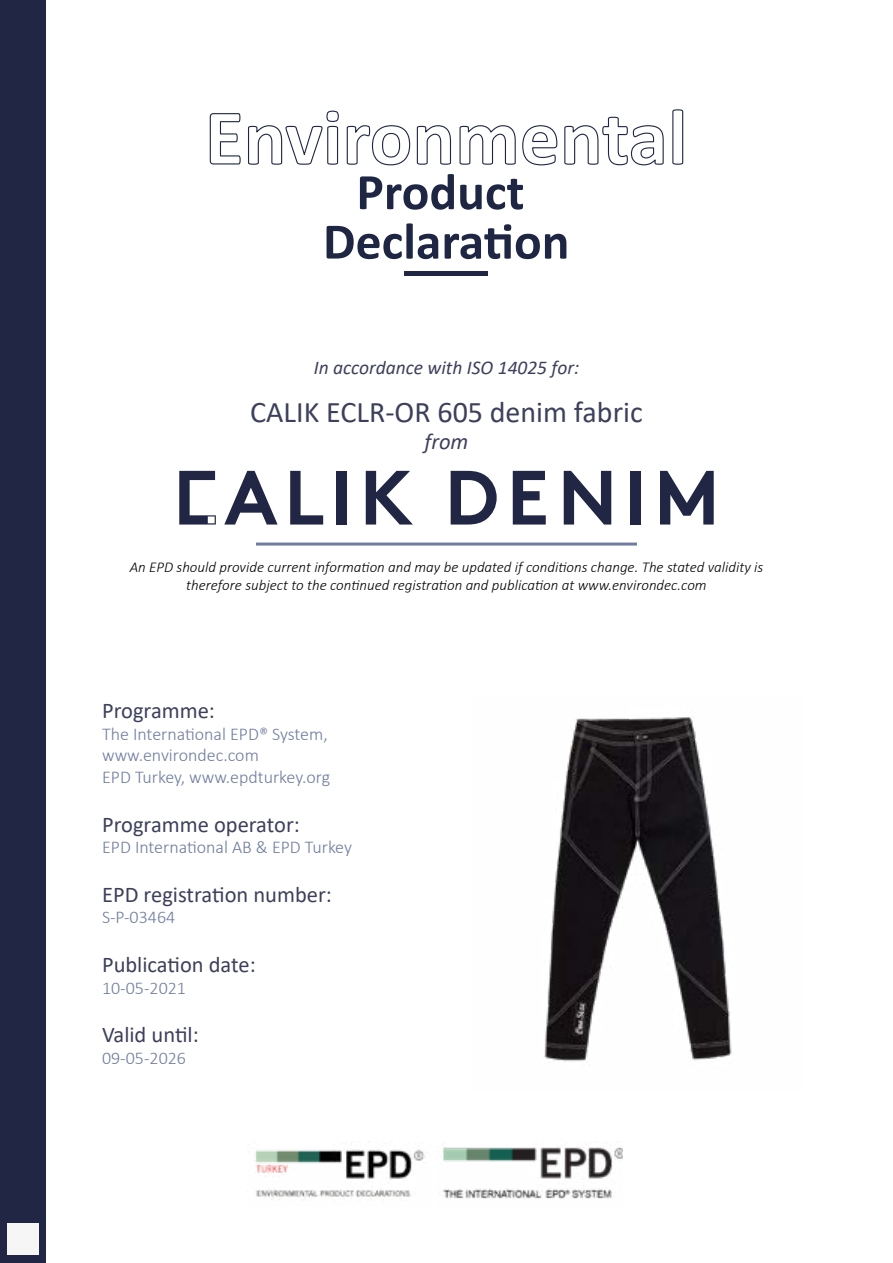
<style>
.page{position:relative;width:893px;height:1263px;background:#fff}
.page>*{position:absolute;margin:0;border:0;box-sizing:border-box;transform-origin:0 0}
.t1{font:30px "Calibri";color:#3d405b}
.t2{font:22.5px "Calibri";color:#3d405b}
.t3{font:italic 22.5px "Calibri";color:#3d405b}
.t4{font:italic 19.5px "Calibri";color:#3d405b}
.t5{font:300 18px/21.6px "Calibri";color:#6f7c9e}
.t6{font:italic 300 15px/18px "Calibri";color:#000;text-align:center}
</style>
<div class="page">
<svg style="left:360px;top:174px;width:94px;height:36px"></svg>
<svg style="left:460px;top:179px;width:63px;height:31px"></svg>
<svg style="left:327px;top:223px;width:111px;height:36px"></svg>
<svg style="left:445px;top:224px;width:121px;height:35px"></svg>
<svg style="left:209px;top:109px;width:475px;height:57px"></svg>
<div style="left:0;top:0;width:45px;height:1263px;background:#202644"></div>
<div style="left:7px;top:1223px;width:31px;height:32px;background:#f6f6f6"></div>
<hr style="left:256px;top:542px;width:381px;height:3px;background:#6f7c9e">
<div style="left:405px;top:271px;width:83px;height:5px;background:#202644"></div>
<svg style="left:224px;top:471px;width:54px;height:53px"></svg>
<svg style="left:290px;top:471px;width:33px;height:53px"></svg>
<div style="left:336px;top:471px;width:11px;height:53px;background:#202644"></div>
<svg style="left:366px;top:471px;width:47px;height:53px"></svg>
<svg style="left:451px;top:471px;width:46px;height:53px"></svg>
<svg style="left:513px;top:471px;width:33px;height:53px"></svg>
<svg style="left:564px;top:471px;width:47px;height:53px"></svg>
<div style="left:630px;top:471px;width:11px;height:53px;background:#202644"></div>
<svg style="left:660px;top:471px;width:54px;height:53px"></svg>
<svg style="left:179px;top:471px;width:37px;height:53px"></svg>
<img style="left:544px;top:717px;width:188px;height:349px">
<img style="left:255px;top:1141px;width:171px;height:60px">
<img style="left:442px;top:1147px;width:181px;height:52px">
<h3 class="t4" style="left:314px;top:354px;width:267px">In accordance with ISO 14025 for:</h3>
<h1 class="t1" style="left:250px;top:391px;width:394px">CALIK ECLR-OR 605 denim fabric</h1>
<h2 class="t3" style="left:424px;top:425px;width:45px">from</h2>
<p class="t6" style="left:130px;top:558px;width:635px">An EPD should provide current information and may be updated if conditions change. The stated validity is therefore subject to the continued registration and publication at www.environdec.com</p>
<h2 class="t2" style="left:102px;top:695px;width:114px">Programme:</h2>
<p class="t5" style="left:102px;top:723px;width:230px">The International EPD® System, www.environdec.com<br>EPD Turkey, www.epdturkey.org</p>
<h2 class="t2" style="left:102px;top:808px;width:199px">Programme operator:</h2>
<p class="t5" style="left:102px;top:836px;width:251px">EPD International AB &amp; EPD Turkey</p>
<h2 class="t2" style="left:102px;top:879px;width:231px">EPD registration number:</h2>
<p class="t5" style="left:102px;top:906px;width:75px">S-P-03464</p>
<h2 class="t2" style="left:102px;top:949px;width:155px">Publication date:</h2>
<p class="t5" style="left:102px;top:977px;width:86px">10-05-2021</p>
<h2 class="t2" style="left:102px;top:1019px;width:98px">Valid until:</h2>
<p class="t5" style="left:102px;top:1047px;width:86px">09-05-2026</p>
</div>
